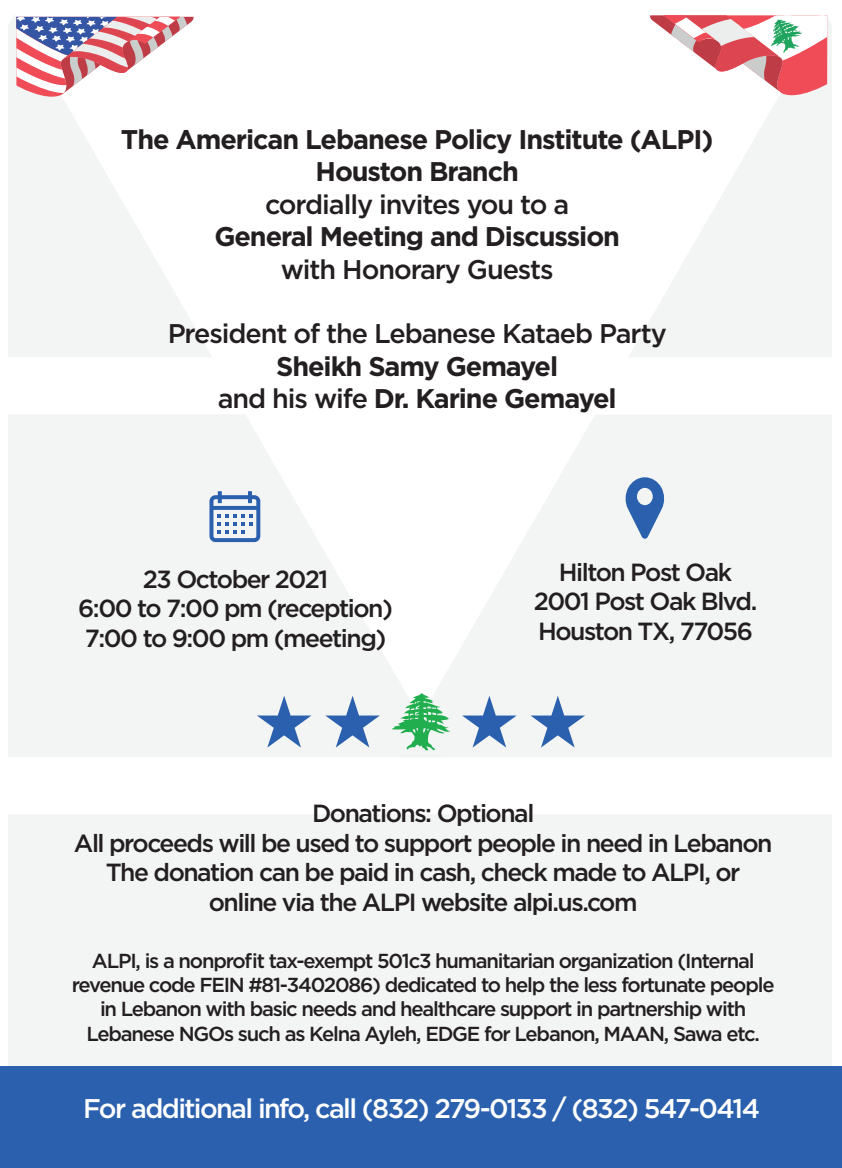
<style>
.page{position:relative;width:842px;height:1168px;background:#fff}
.page>*{position:absolute;margin:0;border:0;box-sizing:border-box;transform-origin:0 0}
.t1{font:700 27px/32.4px "Gotham";letter-spacing:-.04em;color:#231f20;text-align:center}
.t2{font:500 27px "Gotham";letter-spacing:-.04em;color:#231f20}
.t3{font:500 27px "Gotham";letter-spacing:-.06em;color:#fff}
.t4{font:500 24.75px/29.7px "Gotham";letter-spacing:-.06em;color:#231f20;text-align:center}
.t5{font:500 20.25px/24.3px "Gotham";letter-spacing:-.06em;color:#231f20;text-align:center}
.s1{font-weight:500}
</style>
<div class="page">
<div style="left:9px;top:815px;width:158px;height:251px;background:#f3f4f4"></div>
<svg style="left:9px;top:415px;width:388px;height:342px;fill:#f3f4f4"></svg>
<svg style="left:9px;top:15px;width:203px;height:342px;fill:#f3f4f4"></svg>
<div style="left:167px;top:814px;width:665px;height:252px;background:#f3f4f4"></div>
<svg style="left:397px;top:415px;width:435px;height:342px;fill:#f3f4f4"></svg>
<svg style="left:629px;top:15px;width:203px;height:342px;fill:#f3f4f4"></svg>
<svg style="left:209px;top:491px;width:51px;height:51px"></svg>
<div style="left:0;top:1066px;width:842px;height:101px;background:#2a60ad"></div>
<svg style="left:257px;top:695px;width:54px;height:52px"></svg>
<svg style="left:325px;top:695px;width:55px;height:52px"></svg>
<svg style="left:462px;top:695px;width:55px;height:52px"></svg>
<svg style="left:530px;top:695px;width:55px;height:52px"></svg>
<svg style="left:392px;top:692px;width:58px;height:59px"></svg>
<svg style="left:625px;top:477px;width:40px;height:92px"></svg>
<svg style="left:16px;top:17px;width:178px;height:85px"></svg>
<svg style="left:650px;top:15px;width:177px;height:86px"></svg>
<p class="t1" style="left:121px;top:122px;width:594px">The American Lebanese Policy Institute (ALPI)<br>Houston Branch</p>
<p class="t2" style="left:265px;top:186px;width:306px">cordially invites you to a</p>
<p class="t1" style="left:214px;top:220px;width:407px">General Meeting and Discussion</p>
<p class="t2" style="left:281px;top:251px;width:274px">with Honorary Guests</p>
<p class="t2" style="left:168px;top:316px;width:501px">President of the Lebanese Kataeb Party</p>
<p class="t1" style="left:218px;top:349px;width:400px">Sheikh Samy Gemayel<br><span class="s1">and his wife</span> Dr. Karine Gemayel</p>
<p class="t4" style="left:78px;top:563px;width:316px">23 October 2021<br>6:00 to 7:00 pm (reception)<br>7:00 to 9:00 pm (meeting)</p>
<p class="t4" style="left:534px;top:556px;width:225px">Hilton Post Oak<br>2001 Post Oak Blvd.<br>Houston TX, 77056</p>
<p class="t4" style="left:74px;top:797px;width:700px">Donations: Optional<br>All proceeds will be used to support people in need in Lebanon The donation can be paid in cash, check made to ALPI, or online via the ALPI website alpi.us.com</p>
<p class="t5" style="left:72px;top:948px;width:704px">ALPI, is a nonprofit tax-exempt 501c3 humanitarian organization (Internal revenue code FEIN #81-3402086) dedicated to help the less fortunate people in Lebanon with basic needs and healthcare support in partnership with Lebanese NGOs such as Kelna Ayleh, EDGE for Lebanon, MAAN, Sawa etc.</p>
<p class="t3" style="left:83px;top:1090px;width:678px">For additional info, call (832) 279-0133 / (832) 547-0414</p>
</div>
